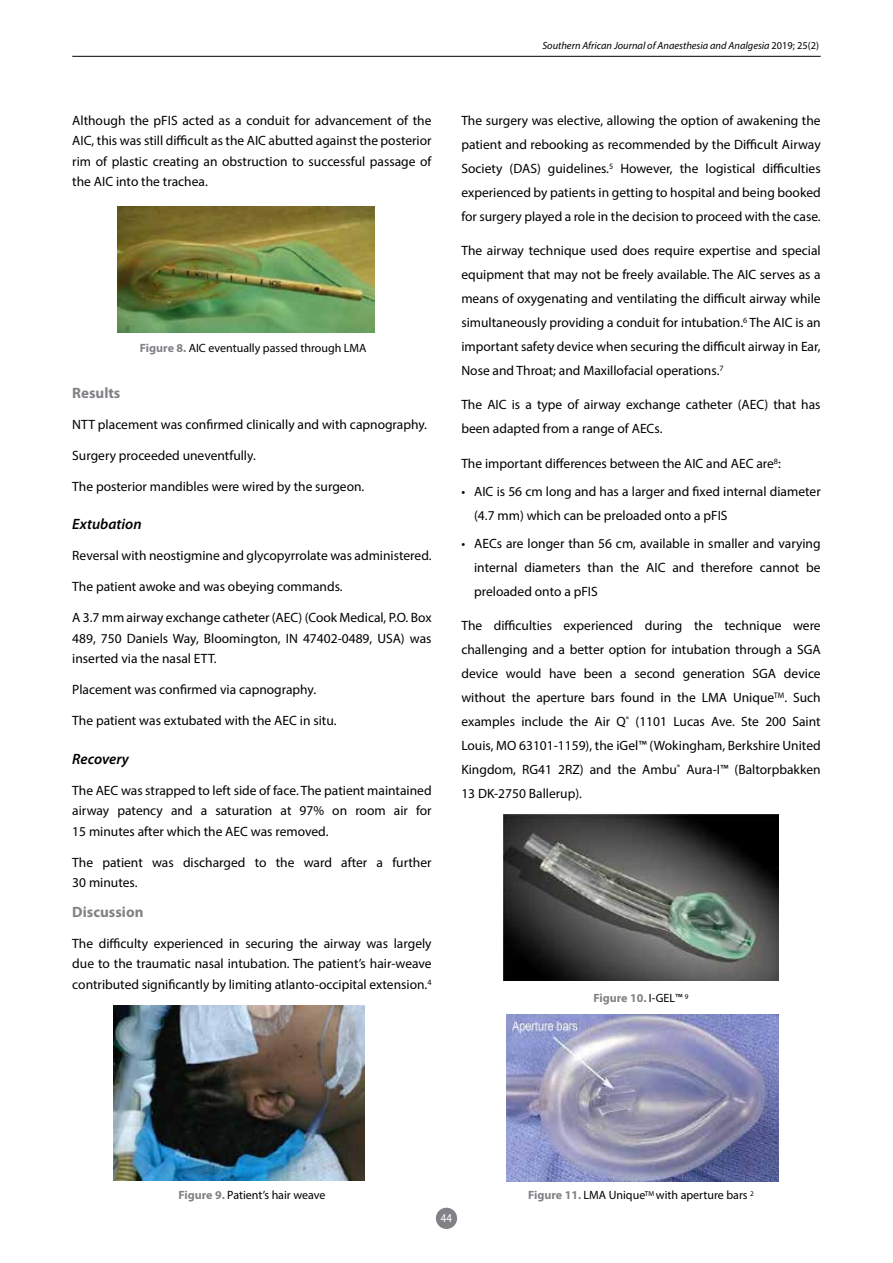
<style>
.page{position:relative;width:893px;height:1263px;background:#fff}
.page>*{position:absolute;margin:0;border:0;box-sizing:border-box;transform-origin:0 0}
.t1{font:italic 600 15px "Myriad Pro";color:#000}
.t2{font:700 15px "Myriad Pro";color:#808285}
.t3{font:13.5px/23.9px "Myriad Pro";color:#000;text-align:justify}
.t4{font:12px "Myriad Pro";color:#000}
.t5{font:700 12px "Myriad Pro";color:#808285}
.t6{font:12px "Myriad Pro";color:#fff;scale:.9 1}
.t7{font:italic 10.5px "Myriad Pro";color:#000}
.s1{font-weight:700;color:#808285}
.s2{font-style:normal}
.s3{font-weight:400;color:#000}
</style>
<div class="page">
<div style="left:436px;top:1208px;width:21px;height:21px;background:#808285;border-radius:50%"></div>
<hr style="left:72px;top:56px;width:749px;height:1px;background:#000">
<img style="left:118px;top:207px;width:256px;height:125px">
<img style="left:114px;top:1006px;width:250px;height:174px">
<img style="left:503px;top:815px;width:276px;height:166px">
<img style="left:506px;top:1015px;width:272px;height:166px">
<p class="t3" style="left:72px;top:110px;width:361px;line-height:20.4px">Although the pFIS acted as a conduit for advancement of the AIC, this was still difficult as the AIC abutted against the posterior rim of plastic creating an obstruction to successful passage of the AIC into the trachea.</p>
<p class="t4" style="left:140px;top:340px;width:228px"><span class="s1">Figure 8.</span> AIC eventually passed through LMA</p>
<p class="t2" style="left:72px;top:383px;width:50px">Results</p>
<p class="t3" style="left:72px;top:412px;width:356px">NTT placement was confirmed clinically and with capnography.</p>
<p class="t3" style="left:72px;top:443px;width:185px">Surgery proceeded uneventfully.</p>
<p class="t3" style="left:72px;top:474px;width:294px">The posterior mandibles were wired by the surgeon.</p>
<p class="t1" style="left:72px;top:515px;width:71px">Extubation</p>
<p class="t3" style="left:72px;top:544px;width:361px">Reversal with neostigmine and glycopyrrolate was administered.</p>
<p class="t3" style="left:72px;top:575px;width:272px">The patient awoke and was obeying commands.</p>
<p class="t3" style="left:72px;top:607px;width:361px;line-height:20.4px">A 3.7 mm airway exchange catheter (AEC) (Cook Medical, P.O. Box 489, 750 Daniels Way, Bloomington, IN 47402-0489, USA) was inserted via the nasal ETT.</p>
<p class="t3" style="left:72px;top:677px;width:245px">Placement was confirmed via capnography.</p>
<p class="t3" style="left:72px;top:708px;width:266px">The patient was extubated with the AEC in situ.</p>
<p class="t1" style="left:72px;top:749px;width:58px">Recovery</p>
<p class="t3" style="left:72px;top:780px;width:361px;line-height:20.4px">The AEC was strapped to left side of face. The patient maintained airway patency and a saturation at 97% on room air for 15 minutes after which the AEC was removed.</p>
<p class="t3" style="left:72px;top:851px;width:361px;line-height:20.4px">The patient was discharged to the ward after a further<br>30 minutes.</p>
<p class="t2" style="left:72px;top:902px;width:73px">Discussion</p>
<p class="t3" style="left:72px;top:933px;width:361px;line-height:20.4px">The difficulty experienced in securing the airway was largely due to the traumatic nasal intubation. The patient’s hair-weave contributed significantly by limiting atlanto-occipital extension.<sup>4</sup></p>
<p class="t7" style="left:542px;top:39px;width:278px">Southern African Journal of Anaesthesia and Analgesia <span class="s2">2019; 25(2)</span></p>
<p class="t3" style="left:461px;top:108px;width:361px">The surgery was elective, allowing the option of awakening the patient and rebooking as recommended by the Difficult Airway Society (DAS) guidelines.<sup>5</sup> However, the logistical difficulties experienced by patients in getting to hospital and being booked for surgery played a role in the decision to proceed with the case.</p>
<p class="t3" style="left:461px;top:238px;width:361px">The airway technique used does require expertise and special equipment that may not be freely available. The AIC serves as a means of oxygenating and ventilating the difficult airway while simultaneously providing a conduit for intubation.<sup>6</sup> The AIC is an important safety device when securing the difficult airway in Ear, Nose and Throat; and Maxillofacial operations.<sup>7</sup></p>
<p class="t3" style="left:461px;top:393px;width:361px">The AIC is a type of airway exchange catheter (AEC) that has been adapted from a range of AECs.</p>
<p class="t3" style="left:461px;top:451px;width:321px">The important differences between the AIC and AEC are<sup>8</sup>:</p>
<p class="t3" style="left:474px;top:479px;width:348px;text-indent:-13px">• AIC is 56 cm long and has a larger and fixed internal diameter (4.7 mm) which can be preloaded onto a pFIS</p>
<p class="t3" style="left:474px;top:531px;width:348px;text-indent:-13px">• AECs are longer than 56 cm, available in smaller and varying internal diameters than the AIC and therefore cannot be preloaded onto a pFIS</p>
<p class="t3" style="left:461px;top:614px;width:361px">The difficulties experienced during the technique were challenging and a better option for intubation through a SGA device would have been a second generation SGA device without the aperture bars found in the LMA Unique<sup>TM</sup>. Such examples include the Air Q<sup>®</sup> (1101 Lucas Ave. Ste 200 Saint Louis, MO 63101-1159), the iGel™ (Wokingham, Berkshire United Kingdom, RG41 2RZ) and the Ambu<sup>®</sup> Aura-I™ (Baltorpbakken 13 DK-2750 Ballerup).</p>
<p class="t5" style="left:593px;top:990px;width:97px">Figure 10. <span class="s3">I-GEL™</span> <sup>9</sup></p>
<p class="t4" style="left:178px;top:1187px;width:149px"><span class="s1">Figure 9.</span> Patient’s hair weave</p>
<p class="t6" style="left:441px;top:1211px;width:14px">44</p>
<p class="t4" style="left:528px;top:1188px;width:227px"><span class="s1">Figure 11.</span> LMA Unique<sup>TM</sup> with aperture bars <sup>2</sup></p>
</div>
